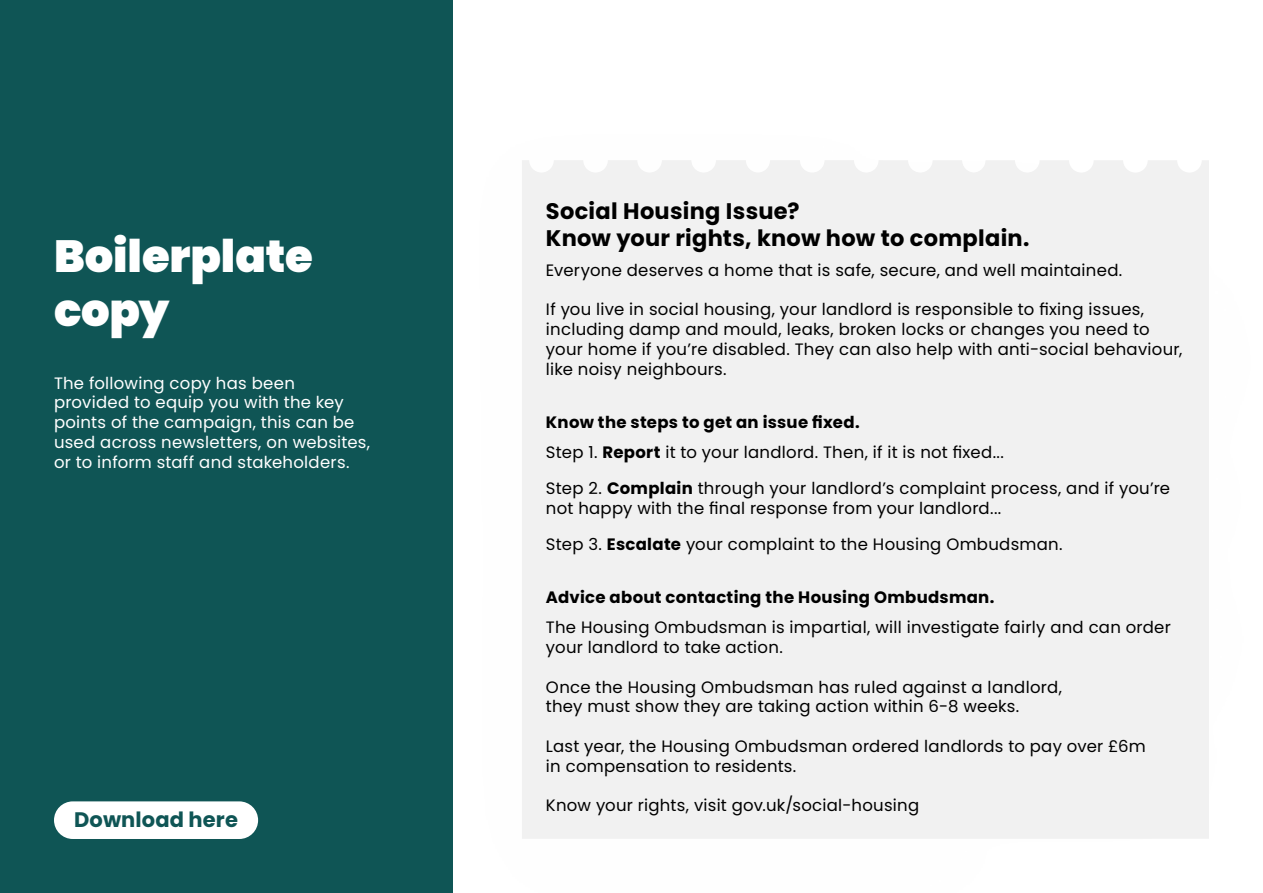
<style>
.page{position:relative;width:1263px;height:893px;background:#fff}
.page>*{position:absolute;margin:0;border:0;box-sizing:border-box;transform-origin:0 0}
.t1{font:900 45px/54px "Poppins";letter-spacing:-.005em;color:#fff}
.t2{font:700 22.5px/27px "Poppins";letter-spacing:.01em;color:#000}
.t3{font:700 21px "Poppins";letter-spacing:.005em;color:#0f5555}
.t4{font:16.5px/19.8px "Poppins";letter-spacing:.015em;color:#000}
.t5{font:16.5px/19.8px "Poppins";letter-spacing:.015em;color:#fff}
.t6{font:700 16.5px "Poppins";letter-spacing:.015em;color:#000}
.s1{font-weight:700}
</style>
<div class="page">
<div style="left:0;top:0;width:453px;height:893px;background:#0f5555"></div>
<div style="left:479px;top:133px;width:773px;height:760px;background:linear-gradient(to right,#f4f4f4,#f4f4f4)"></div>
<div style="left:54px;top:801px;width:204px;height:38px;background:#fff;border-radius:19px"></div>
<p class="t1" style="left:54px;top:230px;width:260px">Boilerplate copy</p>
<p class="t5" style="left:54px;top:373px;width:318px">The following copy has been provided to equip you with the key points of the campaign, this can be used across newsletters, on websites, or to inform staff and stakeholders.</p>
<p class="t3" style="left:74px;top:808px;width:165px">Download here</p>
<p class="t2" style="left:546px;top:197px;width:485px">Social Housing Issue?<br>Know your rights, know how to complain.</p>
<p class="t4" style="left:546px;top:260px;width:578px">Everyone deserves a home that is safe, secure, and well maintained.</p>
<p class="t4" style="left:546px;top:300px;width:600px">If you live in social housing, your landlord is responsible to fixing issues,</p>
<p class="t4" style="left:546px;top:320px;width:638px">including damp and mould, leaks, broken locks or changes you need to your home if you’re disabled. They can also help with anti-social behaviour, like noisy neighbours.</p>
<h4 class="t6" style="left:546px;top:412px;width:315px">Know the steps to get an issue fixed.</h4>
<p class="t4" style="left:546px;top:442px;width:460px">Step 1. <span class="s1">Report</span> it to your landlord. Then, if it is not fixed...</p>
<p class="t4" style="left:546px;top:478px;width:626px">Step 2. <span class="s1">Complain</span> through your landlord’s complaint process, and if you’re</p>
<p class="t4" style="left:546px;top:498px;width:457px">not happy with the final response from your landlord...</p>
<p class="t4" style="left:546px;top:535px;width:518px">Step 3. <span class="s1">Escalate</span> your complaint to the Housing Ombudsman.</p>
<p class="t6" style="left:546px;top:588px;width:450px">Advice about contacting the Housing Ombudsman.</p>
<p class="t4" style="left:546px;top:617px;width:626px">The Housing Ombudsman is impartial, will investigate fairly and can order your landlord to take action.</p>
<p class="t4" style="left:546px;top:677px;width:517px">Once the Housing Ombudsman has ruled against a landlord, they must show they are taking action within 6-8 weeks.</p>
<p class="t4" style="left:546px;top:736px;width:601px">Last year, the Housing Ombudsman ordered landlords to pay over £6m in compensation to residents.</p>
<p class="t4" style="left:546px;top:796px;width:375px">Know your rights, visit gov.uk/social-housing</p>
</div>
